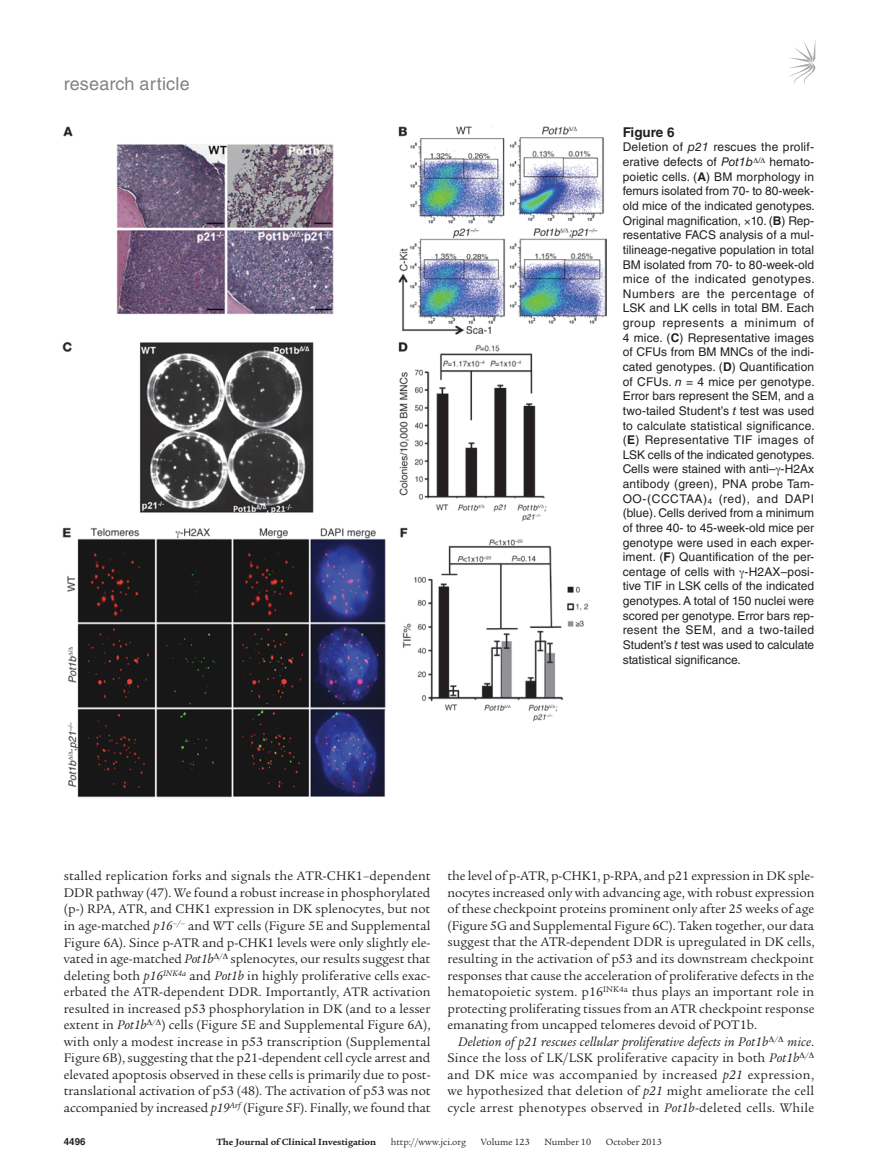
<style>
.page{position:relative;width:878px;height:1175px;background:#fff}
.page>*{position:absolute;margin:0;border:0;box-sizing:border-box;transform-origin:0 0}
.t1{font:18px "Helvetica LT Std";letter-spacing:.01em;color:#808285}
.t2{font:13.5px/16.5px "Legacy Serif Std";letter-spacing:.01em;color:#231f20;text-align:justify}
.t3{font:700 13.5px "Helvetica LT Std";color:#231f20}
.t4{font:12px/14.7px "Helvetica LT Std";letter-spacing:-.005em;color:#231f20;text-align:justify}
.t5{font:9.75px "Legacy Serif Std";color:#231f20}
.t6{font:700 9.75px "Legacy Serif Std";color:#231f20}
.t7{font:700 9.75px "Helvetica LT Std";color:#231f20}
.s1{font-style:italic}
.s2{font-weight:700}
</style>
<div class="page">
<svg style="left:789px;top:42px;width:26px;height:43px"></svg>
<img style="left:62px;top:126px;width:544px;height:672px">
<h1 class="t1" style="left:64px;top:73px;width:127px">research article</h1>
<p class="t3" style="left:622px;top:124px;width:53px">Figure 6</p>
<p class="t4" style="left:622px;top:140px;width:194px">Deletion of <span class="s1">p21</span> rescues the prolif&shy;erative defects of <span class="s1">Pot1b</span> <sup>/</sup> hemato&shy;poietic cells. (<span class="s2">A</span>) BM morphology in femurs isolated from 70- to 80-week&shy;old mice of the indicated genotypes.<br>Original magnification, 10. (<span class="s2">B</span>) Rep&shy;resentative FACS analysis of a mul&shy;tilineage-negative population in total BM isolated from 70- to 80-week-old mice of the indicated genotypes.<br>Numbers are the percentage of LSK and LK cells in total BM. Each group represents a minimum of 4 mice. (<span class="s2">C</span>) Representative images of CFUs from BM MNCs of the indi&shy;cated genotypes. (<span class="s2">D</span>) Quantification of CFUs. <span class="s1">n</span> = 4 mice per genotype.<br>Error bars represent the SEM, and a two-tailed Student’s <span class="s1">t</span> test was used to calculate statistical significance. (<span class="s2">E</span>) Representative TIF images of LSK cells of the indicated genotypes.<br>Cells were stained with anti– -H2Ax antibody (green), PNA probe Tam-OO-(CCCTAA)<sub>4</sub> (red), and DAPI (blue). Cells derived from a minimum of three 40- to 45-week-old mice per genotype were used in each exper&shy;iment. (<span class="s2">F</span>) Quantification of the per&shy;centage of cells with -H2AX–posi&shy;tive TIF in LSK cells of the indicated genotypes. A total of 150 nuclei were scored per genotype. Error bars rep&shy;resent the SEM, and a two-tailed Student’s <span class="s1">t</span> test was used to calculate statistical significance.</p>
<p class="t2" style="left:64px;top:868px;width:368px">stalled replication forks and signals the ATR-CHK1–dependent DDR pathway (47). We found a robust increase in phosphorylated (p-) RPA, ATR, and CHK1 expression in DK splenocytes, but not in age-matched <span class="s1">p16</span><sup>–/–</sup> and WT cells (Figure 5E and Supplemental Figure 6A). Since p-ATR and p-CHK1 levels were only slightly ele&shy;vated in age-matched <span class="s1">Pot1b</span> <sup>/</sup> splenocytes, our results suggest that deleting both <span class="s1">p16</span><sup>INK4a</sup> and <span class="s1">Pot1b</span> in highly proliferative cells exac&shy;erbated the ATR-dependent DDR. Importantly, ATR activation resulted in increased p53 phosphorylation in DK (and to a lesser extent in <span class="s1">Pot1b</span> <sup>/</sup> ) cells (Figure 5E and Supplemental Figure 6A), with only a modest increase in p53 transcription (Supplemental Figure 6B), suggesting that the p21-dependent cell cycle arrest and elevated apoptosis observed in these cells is primarily due to post&shy;translational activation of p53 (48). The activation of p53 was not accompanied by increased <span class="s1">p19</span><sup>Arf</sup> (Figure 5F). Finally, we found that</p>
<p class="t2" style="left:447px;top:868px;width:368px">the level of p-ATR, p-CHK1, p-RPA, and p21 expression in DK sple&shy;nocytes increased only with advancing age, with robust expression of these checkpoint proteins prominent only after 25 weeks of age (Figure 5G and Supplemental Figure 6C). Taken together, our data suggest that the ATR-dependent DDR is upregulated in DK cells, resulting in the activation of p53 and its downstream checkpoint responses that cause the acceleration of proliferative defects in the hematopoietic system. p16<sup>INK4a</sup> thus plays an important role in protecting proliferating tissues from an ATR checkpoint response emanating from uncapped telomeres devoid of POT1b.</p>
<p class="t2" style="left:447px;top:1033px;width:368px;text-align:left;text-indent:11px"><span class="s1">Deletion of p21 rescues cellular proliferative defects in Pot1b</span> <sup>/</sup> <span class="s1">mice</span>.<br>Since the loss of LK/LSK proliferative capacity in both <span class="s1">Pot1b</span> <sup>/ </sup>and DK mice was accompanied by increased <span class="s1">p21</span> expression, we hypothesized that deletion of <span class="s1">p21</span> might ameliorate the cell cycle arrest phenotypes observed in <span class="s1">Pot1b</span>-deleted cells. While</p>
<p class="t7" style="left:64px;top:1135px;width:23px">4496</p>
<p class="t6" style="left:216px;top:1135px;width:161px">The Journal of Clinical Investigation</p>
<p class="t5" style="left:391px;top:1136px;width:77px">http://www.jci.org</p>
<p class="t5" style="left:480px;top:1136px;width:50px">Volume 123</p>
<p class="t5" style="left:544px;top:1136px;width:48px">Number 10</p>
<p class="t5" style="left:606px;top:1136px;width:57px">October 2013</p>
</div>
